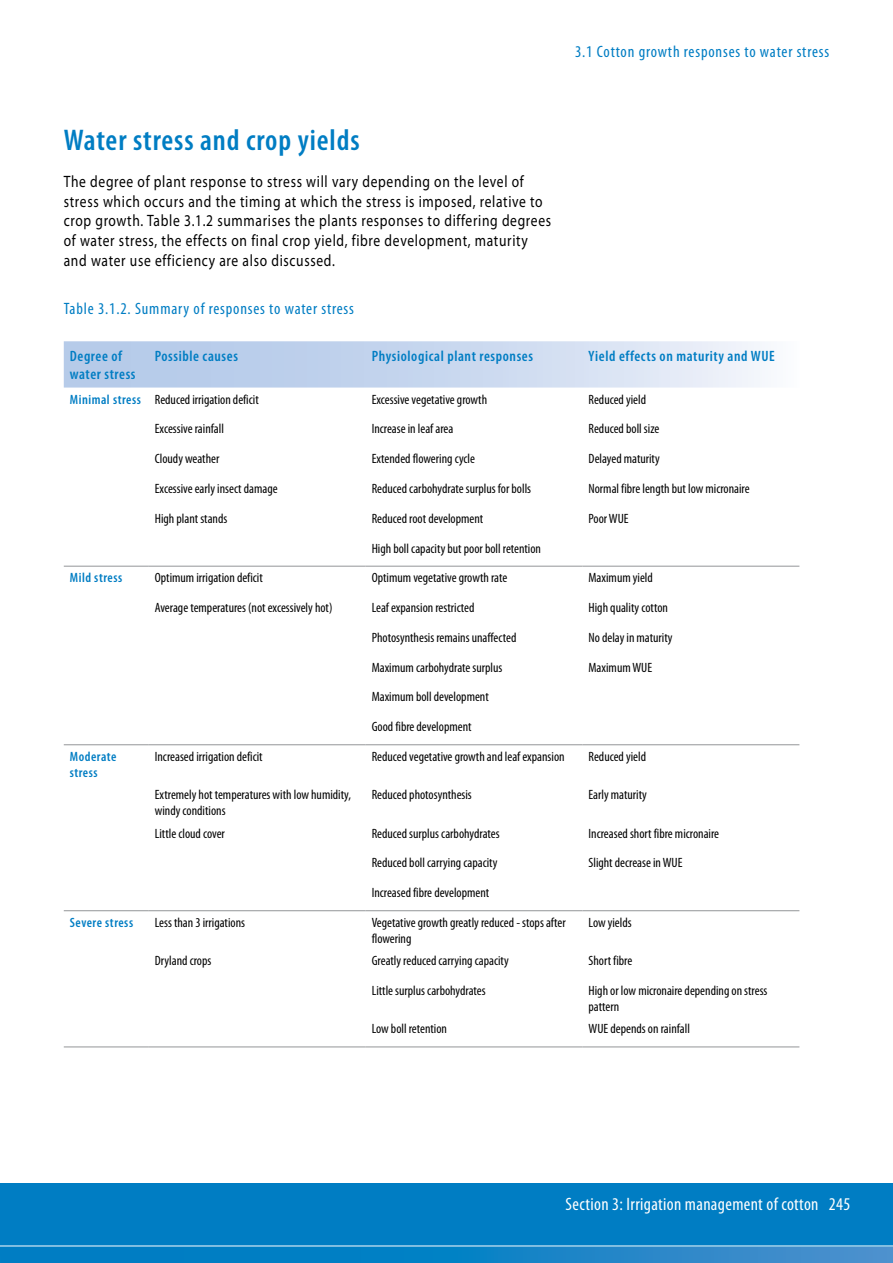
<style>
.page{position:relative;width:893px;height:1263px;background:#fff}
.page>*{position:absolute;margin:0;border:0;box-sizing:border-box;transform-origin:0 0}
.t1{font:600 condensed 30px "Myriad Pro";letter-spacing:.03em;color:#007dc3}
.t2{font:condensed 18px "Myriad Pro";letter-spacing:.02em;color:#fff}
.t3{font:16.5px/19.8px "Myriad Pro";letter-spacing:.05em;color:#000;scale:.82 1}
.t4{font:condensed 16.5px "Myriad Pro";letter-spacing:.05em;color:#007dc3}
.t5{font:600 condensed 15px/18px "Myriad Pro";letter-spacing:.04em;color:#007dc3}
.t6{font:condensed 13.5px/16.2px "Myriad Pro";color:#000}
.t7{font:600 condensed 13.5px/16.2px "Myriad Pro";letter-spacing:.04em;color:#007dc3}
.s1{font-weight:600;color:#007dc3}
</style>
<div class="page">
<div style="left:0;top:1183px;width:893px;height:80px;background:#007dc3"></div>
<svg style="left:494px;top:1247px;width:399px;height:16px;background:#3089c9"></svg>
<hr style="left:0;top:1246px;width:893px;height:1px;background:#fff">
<svg style="left:64px;top:341px;width:698px;height:47px;background:#cad9ef"></svg>
<hr style="left:64px;top:566px;width:85px;height:1px;background:#939598">
<hr style="left:149px;top:566px;width:217px;height:1px;background:#939598">
<hr style="left:366px;top:566px;width:217px;height:1px;background:#939598">
<hr style="left:583px;top:566px;width:216px;height:1px;background:#939598">
<hr style="left:64px;top:744px;width:85px;height:1px;background:#939598">
<hr style="left:149px;top:744px;width:217px;height:1px;background:#939598">
<hr style="left:366px;top:744px;width:217px;height:1px;background:#939598">
<hr style="left:583px;top:744px;width:216px;height:1px;background:#939598">
<hr style="left:64px;top:910px;width:85px;height:1px;background:#939598">
<hr style="left:149px;top:910px;width:217px;height:1px;background:#939598">
<hr style="left:366px;top:910px;width:217px;height:1px;background:#939598">
<hr style="left:583px;top:910px;width:216px;height:1px;background:#939598">
<hr style="left:64px;top:1046px;width:85px;height:1px;background:#939598">
<hr style="left:149px;top:1046px;width:217px;height:1px;background:#939598">
<hr style="left:366px;top:1046px;width:217px;height:1px;background:#939598">
<hr style="left:583px;top:1046px;width:216px;height:1px;background:#939598">
<p class="t4" style="left:575px;top:42px;width:256px">3.1 Cotton growth responses to water stress</p>
<h1 class="t1" style="left:64px;top:124px;width:297px">Water stress and crop yields</h1>
<p class="t3" style="left:64px;top:171px;width:596px">The degree of plant response to stress will vary depending on the level of stress which occurs and the timing at which the stress is imposed, relative to crop growth. Table 3.1.2 summarises the plants responses to differing degrees of water stress, the effects on final crop yield, fibre development, maturity and water use efficiency are also discussed.</p>
<p class="t4" style="left:64px;top:298px;width:292px">Table 3.1.2. Summary of responses to water stress</p>
<p class="t5" style="left:70px;top:347px;width:67px">Degree of water stress</p>
<p class="t5" style="left:155px;top:347px;width:85px">Possible causes</p>
<p class="t5" style="left:372px;top:347px;width:163px">Physiological plant responses</p>
<p class="t5" style="left:589px;top:347px;width:188px">Yield effects on maturity and WUE</p>
<p class="t6" style="left:70px;top:391px;width:191px"><span class="s1">Minimal stress</span> Reduced irrigation deficit</p>
<p class="t6" style="left:372px;top:391px;width:117px">Excessive vegetative growth</p>
<p class="t6" style="left:589px;top:391px;width:59px">Reduced yield</p>
<p class="t6" style="left:155px;top:421px;width:71px">Excessive rainfall</p>
<p class="t6" style="left:372px;top:421px;width:83px">Increase in leaf area</p>
<p class="t6" style="left:589px;top:421px;width:72px">Reduced boll size</p>
<p class="t6" style="left:155px;top:450px;width:66px">Cloudy weather</p>
<p class="t6" style="left:372px;top:450px;width:105px">Extended flowering cycle</p>
<p class="t6" style="left:589px;top:450px;width:73px">Delayed maturity</p>
<p class="t6" style="left:155px;top:480px;width:124px">Excessive early insect damage</p>
<p class="t6" style="left:372px;top:480px;width:161px">Reduced carbohydrate surplus for bolls</p>
<p class="t6" style="left:589px;top:480px;width:163px">Normal fibre length but low micronaire</p>
<p class="t6" style="left:155px;top:510px;width:74px">High plant stands</p>
<p class="t6" style="left:372px;top:510px;width:113px">Reduced root development</p>
<p class="t6" style="left:589px;top:510px;width:42px">Poor WUE</p>
<p class="t6" style="left:372px;top:540px;width:171px">High boll capacity but poor boll retention</p>
<p class="t7" style="left:70px;top:570px;width:54px">Mild stress</p>
<p class="t6" style="left:155px;top:570px;width:110px">Optimum irrigation deficit</p>
<p class="t6" style="left:372px;top:570px;width:137px">Optimum vegetative growth rate</p>
<p class="t6" style="left:589px;top:570px;width:66px">Maximum yield</p>
<p class="t6" style="left:155px;top:599px;width:179px">Average temperatures (not excessively hot)</p>
<p class="t6" style="left:372px;top:599px;width:104px">Leaf expansion restricted</p>
<p class="t6" style="left:589px;top:599px;width:81px">High quality cotton</p>
<p class="t6" style="left:372px;top:629px;width:146px">Photosynthesis remains unaffected</p>
<p class="t6" style="left:589px;top:629px;width:86px">No delay in maturity</p>
<p class="t6" style="left:372px;top:659px;width:132px">Maximum carbohydrate surplus</p>
<p class="t6" style="left:589px;top:659px;width:65px">Maximum WUE</p>
<p class="t6" style="left:372px;top:689px;width:119px">Maximum boll development</p>
<p class="t6" style="left:372px;top:718px;width:101px">Good fibre development</p>
<p class="t7" style="left:70px;top:749px;width:48px">Moderate stress</p>
<p class="t6" style="left:155px;top:748px;width:109px">Increased irrigation deficit</p>
<p class="t6" style="left:372px;top:748px;width:194px">Reduced vegetative growth and leaf expansion</p>
<p class="t6" style="left:589px;top:748px;width:59px">Reduced yield</p>
<p class="t6" style="left:155px;top:786px;width:198px">Extremely hot temperatures with low humidity, windy conditions</p>
<p class="t6" style="left:372px;top:786px;width:102px">Reduced photosynthesis</p>
<p class="t6" style="left:589px;top:786px;width:60px">Early maturity</p>
<p class="t6" style="left:155px;top:825px;width:72px">Little cloud cover</p>
<p class="t6" style="left:372px;top:825px;width:129px">Reduced surplus carbohydrates</p>
<p class="t6" style="left:589px;top:825px;width:132px">Increased short fibre micronaire</p>
<p class="t6" style="left:372px;top:855px;width:127px">Reduced boll carrying capacity</p>
<p class="t6" style="left:589px;top:855px;width:95px">Slight decrease in WUE</p>
<p class="t6" style="left:372px;top:884px;width:119px">Increased fibre development</p>
<p class="t7" style="left:70px;top:914px;width:65px">Severe stress</p>
<p class="t6" style="left:155px;top:914px;width:92px">Less than 3 irrigations</p>
<p class="t6" style="left:372px;top:914px;width:195px">Vegetative growth greatly reduced - stops after flowering</p>
<p class="t6" style="left:589px;top:914px;width:45px">Low yields</p>
<p class="t6" style="left:155px;top:952px;width:58px">Dryland crops</p>
<p class="t6" style="left:372px;top:952px;width:139px">Greatly reduced carrying capacity</p>
<p class="t6" style="left:589px;top:952px;width:45px">Short fibre</p>
<p class="t6" style="left:372px;top:982px;width:115px">Little surplus carbohydrates</p>
<p class="t6" style="left:589px;top:982px;width:180px">High or low micronaire depending on stress pattern</p>
<p class="t6" style="left:372px;top:1021px;width:77px">Low boll retention</p>
<p class="t6" style="left:589px;top:1021px;width:103px">WUE depends on rainfall</p>
<h2 class="t2" style="left:566px;top:1193px;width:286px">Section 3: Irrigation management of cotton 245</h2>
</div>
